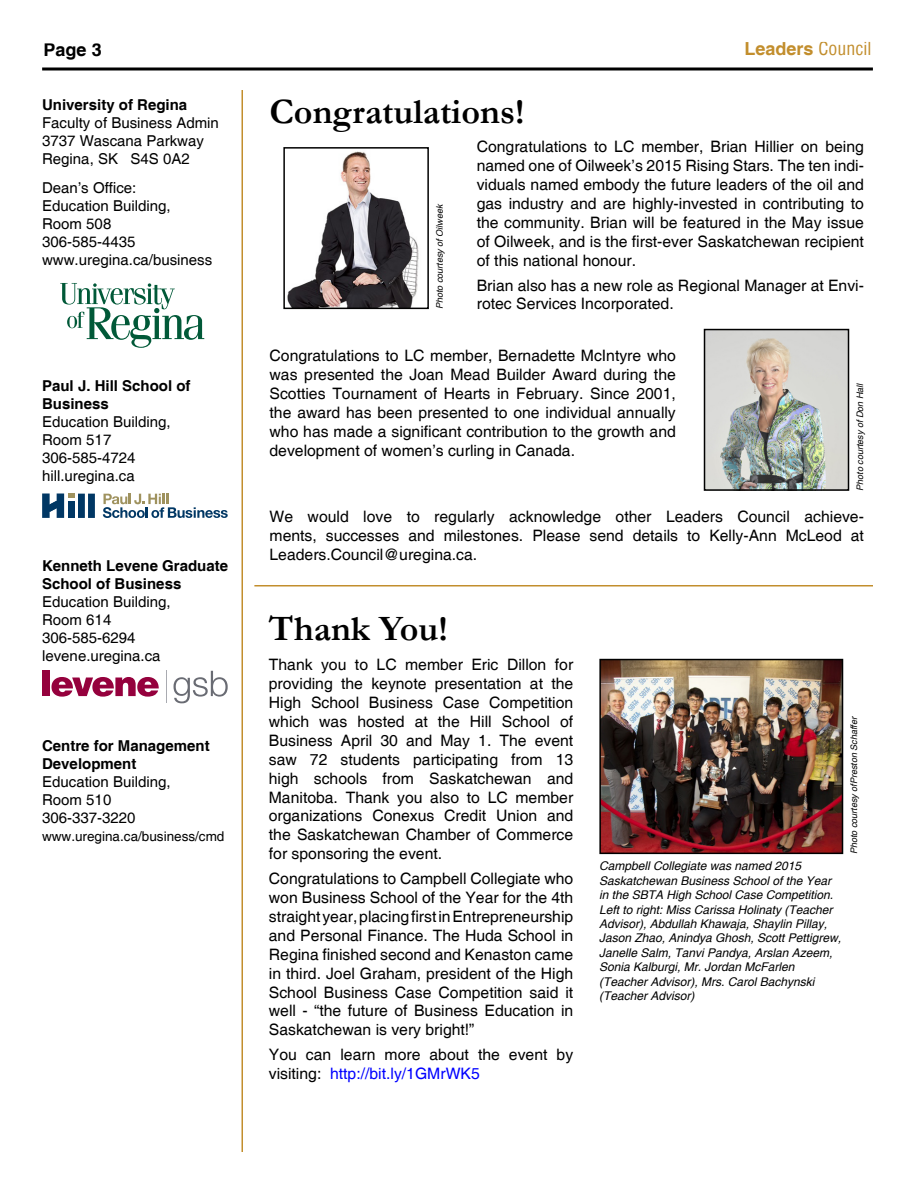
<style>
.page{position:relative;width:918px;height:1188px;background:#fff}
.page>*{position:absolute;margin:0;border:0;box-sizing:border-box;transform-origin:0 0}
.t1{font:700 36px "Garamond";color:#000}
.t2{font:700 18px "Helvetica";color:#c28e2d}
.t3{font:700 18px "Helvetica";color:#000}
.General_Content{font:15.75px/18.9px "Helvetica";color:#000;text-align:justify}
.t4{font:15px/18px "Helvetica";color:#000}
.t5{font:700 15px/18px "Helvetica";color:#000}
.t6{font:13.5px "Helvetica";color:#000}
.General_Content-2{font:italic 12px/14.4px "Helvetica";color:#000}
.t7{font:italic 9px "Helvetica";color:#000}
.s1{font-weight:400;font-stretch:condensed}
.s2{color:#00f}
</style>
<div class="page">
<div style="left:619px;top:40px;width:254px;height:30px;border:2px solid #fff"></div>
<hr style="left:242px;top:90px;width:1px;height:1062px;background:#c28e2d">
<hr style="left:42px;top:68px;width:831px;height:2px;background:#000">
<svg style="left:60px;top:283px;width:144px;height:65px"></svg>
<svg style="left:103px;top:494px;width:125px;height:24px"></svg>
<div style="left:78px;top:494px;width:7px;height:24px;background:#003764"></div>
<div style="left:88px;top:494px;width:7px;height:24px;background:#003764"></div>
<svg style="left:42px;top:494px;width:33px;height:24px"></svg>
<div style="left:42px;top:671px;width:8px;height:25px;background:#95013d"></div>
<svg style="left:52px;top:677px;width:107px;height:20px"></svg>
<svg style="left:174px;top:671px;width:54px;height:32px"></svg>
<hr style="left:166px;top:670px;width:1px;height:33px;background:#a9abb1">
<img style="left:602px;top:662px;width:238px;height:189px">
<div style="left:599px;top:659px;width:244px;height:195px;border:2px solid #000"></div>
<img style="left:287px;top:151px;width:132px;height:155px">
<div style="left:283px;top:147px;width:146px;height:162px;border:2px solid #000"></div>
<hr style="left:254px;top:585px;width:619px;height:1px;background:#c28e2d">
<img style="left:707px;top:332px;width:139px;height:156px">
<div style="left:704px;top:329px;width:145px;height:162px;border:2px solid #000"></div>
<p class="t3" style="left:44px;top:39px;width:60px">Page 3</p>
<p class="t5" style="left:42px;top:96px;width:147px">University of Regina</p>
<p class="t4" style="left:42px;top:114px;width:178px">Faculty of Business Admin</p>
<p class="t4" style="left:42px;top:132px;width:163px">3737 Wascana Parkway</p>
<p class="t4" style="left:42px;top:150px;width:149px">Regina, SK S4S 0A2</p>
<p class="t4" style="left:42px;top:179px;width:96px">Dean’s Office:</p>
<p class="t4" style="left:42px;top:197px;width:130px">Education Building,<br>Room 508</p>
<p class="t4" style="left:42px;top:233px;width:95px">306-585-4435</p>
<p class="t4" style="left:42px;top:251px;width:172px">www.uregina.ca/business</p>
<p class="t5" style="left:42px;top:377px;width:150px">Paul J. Hill School of<br>Business</p>
<p class="t4" style="left:42px;top:413px;width:130px">Education Building,</p>
<p class="t4" style="left:42px;top:431px;width:71px">Room 517</p>
<p class="t4" style="left:42px;top:449px;width:95px">306-585-4724</p>
<p class="t4" style="left:42px;top:467px;width:94px">hill.uregina.ca</p>
<p class="t5" style="left:42px;top:557px;width:187px">Kenneth Levene Graduate<br>School of Business</p>
<p class="t4" style="left:42px;top:593px;width:130px">Education Building,</p>
<p class="t4" style="left:42px;top:611px;width:71px">Room 614</p>
<p class="t4" style="left:42px;top:629px;width:95px">306-585-6294</p>
<p class="t4" style="left:42px;top:647px;width:120px">levene.uregina.ca</p>
<p class="t5" style="left:42px;top:737px;width:169px">Centre for Management<br>Development</p>
<p class="t4" style="left:42px;top:773px;width:130px">Education Building,</p>
<p class="t4" style="left:42px;top:791px;width:71px">Room 510</p>
<p class="t4" style="left:42px;top:809px;width:95px">306-337-3220</p>
<p class="t6" style="left:42px;top:828px;width:184px">www.uregina.ca/business/cmd</p>
<p class="t2" style="left:744px;top:38px;width:129px">Leaders <span class="s1">Council</span></p>
<p class="t1" style="left:270px;top:87px;width:256px">Congratulations!</p>
<p class="General_Content" style="left:477px;top:138px;width:389px">Congratulations to LC member, Brian Hillier on being named one of Oilweek’s 2015 Rising Stars. The ten indi&shy;viduals named embody the future leaders of the oil and gas industry and are highly-invested in contributing to the community. Brian will be featured in the May issue of Oilweek, and is the first-ever Saskatchewan recipient of this national honour.</p>
<p class="General_Content" style="left:477px;top:276px;width:389px">Brian also has a new role as Regional Manager at Envi&shy;rotec Services Incorporated.</p>
<p class="t7" style="left:435px;top:309px;width:107px;rotate:-90deg">Photo courtesy of Oilweek</p>
<p class="General_Content" style="left:270px;top:347px;width:408px">Congratulations to LC member, Bernadette McIntyre who was presented the Joan Mead Builder Award during the Scotties Tournament of Hearts in February. Since 2001, the award has been presented to one individual annually who has made a significant contribution to the growth and development of women’s curling in Canada.</p>
<p class="t7" style="left:855px;top:491px;width:109px;rotate:-90deg">Photo courtesy of Don Hall</p>
<p class="General_Content" style="left:270px;top:508px;width:596px">We would love to regularly acknowledge other Leaders Council achieve&shy;ments, successes and milestones. Please send details to Kelly-Ann McLeod at Leaders.Council@uregina.ca.</p>
<p class="t1" style="left:269px;top:604px;width:180px">Thank You!</p>
<p class="General_Content" style="left:269px;top:656px;width:306px">Thank you to LC member Eric Dillon for providing the keynote presentation at the High School Business Case Competition which was hosted at the Hill School of Business April 30 and May 1. The event saw 72 students participating from 13 high schools from Saskatchewan and Manitoba. Thank you also to LC member organizations Conexus Credit Union and the Saskatchewan Chamber of Commerce for sponsoring the event.</p>
<p class="General_Content" style="left:269px;top:870px;width:306px">Congratulations to Campbell Collegiate who won Business School of the Year for the 4th straight year, placing first in Entrepreneurship and Personal Finance. The Huda School in Regina finished second and Kenaston came in third. Joel Graham, president of the High School Business Case Competition said it well - “the future of Business Education in Saskatchewan is very bright!”</p>
<p class="General_Content" style="left:269px;top:1046px;width:306px">You can learn more about the event by visiting: <span class="s2">http://bit.ly/1GMrWK5</span></p>
<p class="General_Content-2" style="left:599px;top:859px;width:236px">Campbell Collegiate was named 2015<br>Saskatchewan Business School of the Year in the SBTA High School Case Competition.</p>
<p class="General_Content-2" style="left:599px;top:903px;width:244px">Left to right: Miss Carissa Holinaty (Teacher Advisor), Abdullah Khawaja, Shaylin Pillay, Jason Zhao, Anindya Ghosh, Scott Pettigrew, Janelle Salm, Tanvi Pandya, Arslan Azeem, Sonia Kalburgi, Mr. Jordan McFarlen (Teacher Advisor), Mrs. Carol Bachynski (Teacher Advisor)</p>
<p class="t7" style="left:849px;top:854px;width:140px;rotate:-90deg">Photo courtesy ofPreston Schaffer</p>
</div>
